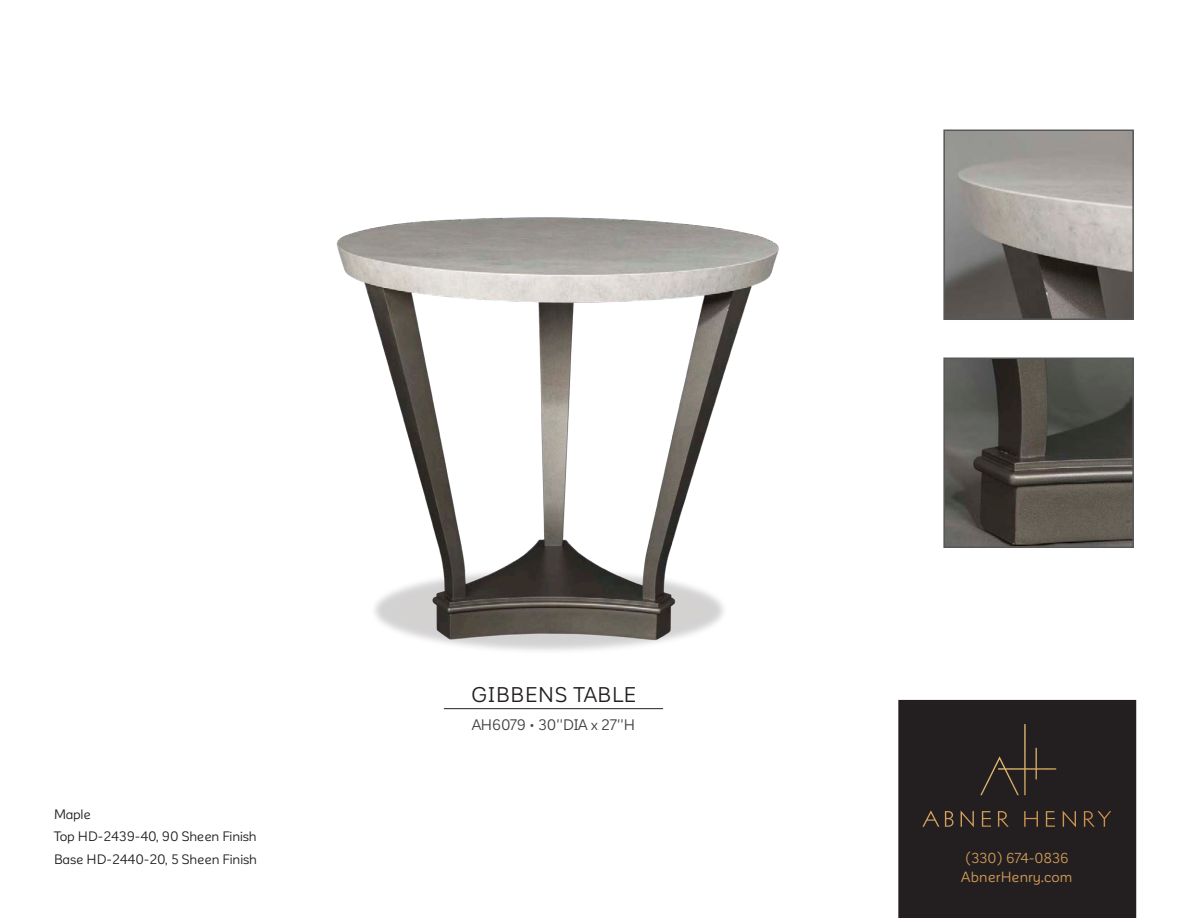
<style>
.page{position:relative;width:1188px;height:918px;background:#fff}
.page>*{position:absolute;margin:0;border:0;box-sizing:border-box;transform-origin:0 0}
.Tear_Sheet_Product_N{font:21px "Corporative Sans Alt";letter-spacing:.045em;color:#231f20}
.Main_Product_Specs{font:15px "Corporative Sans Alt";letter-spacing:-.01em;color:#3e3e3f}
.t1{font:14.55px "Corporative Sans Alt";letter-spacing:.01em;color:#d29b58}
.t2{font:14.25px "Corporative Sans Alt";letter-spacing:-.01em;color:#d29b58}
.Tear_Sheet_Specs{font:13.5px "Corporative Sans Alt";letter-spacing:-.01em;color:#231f20}
</style>
<div class="page">
<div style="left:898px;top:700px;width:238px;height:218px;background:#231f20"></div>
<img style="left:922px;top:724px;width:189px;height:103px">
<img style="left:336px;top:217px;width:443px;height:434px">
<hr style="left:444px;top:708px;width:219px;height:1px;background:#231f20">
<img style="left:946px;top:133px;width:185px;height:184px">
<div style="left:943px;top:130px;width:191px;height:190px;border:2px solid #57585a"></div>
<img style="left:946px;top:361px;width:185px;height:184px">
<div style="left:943px;top:358px;width:191px;height:190px;border:2px solid #57585a"></div>
<p class="Tear_Sheet_Specs" style="left:54px;top:807px;width:38px">Maple</p>
<p class="Tear_Sheet_Specs" style="left:54px;top:829px;width:204px">Top HD-2439-40, 90 Sheen Finish</p>
<p class="Tear_Sheet_Specs" style="left:54px;top:852px;width:204px">Base HD-2440-20, 5 Sheen Finish</p>
<p class="Tear_Sheet_Product_N" style="left:471px;top:684px;width:166px">GIBBENS TABLE</p>
<p class="Main_Product_Specs" style="left:472px;top:716px;width:165px">AH6079 • 30''DIA x 27''H</p>
<p class="t2" style="left:965px;top:850px;width:106px">(330) 674-0836</p>
<p class="t1" style="left:961px;top:869px;width:113px">AbnerHenry.com</p>
</div>
